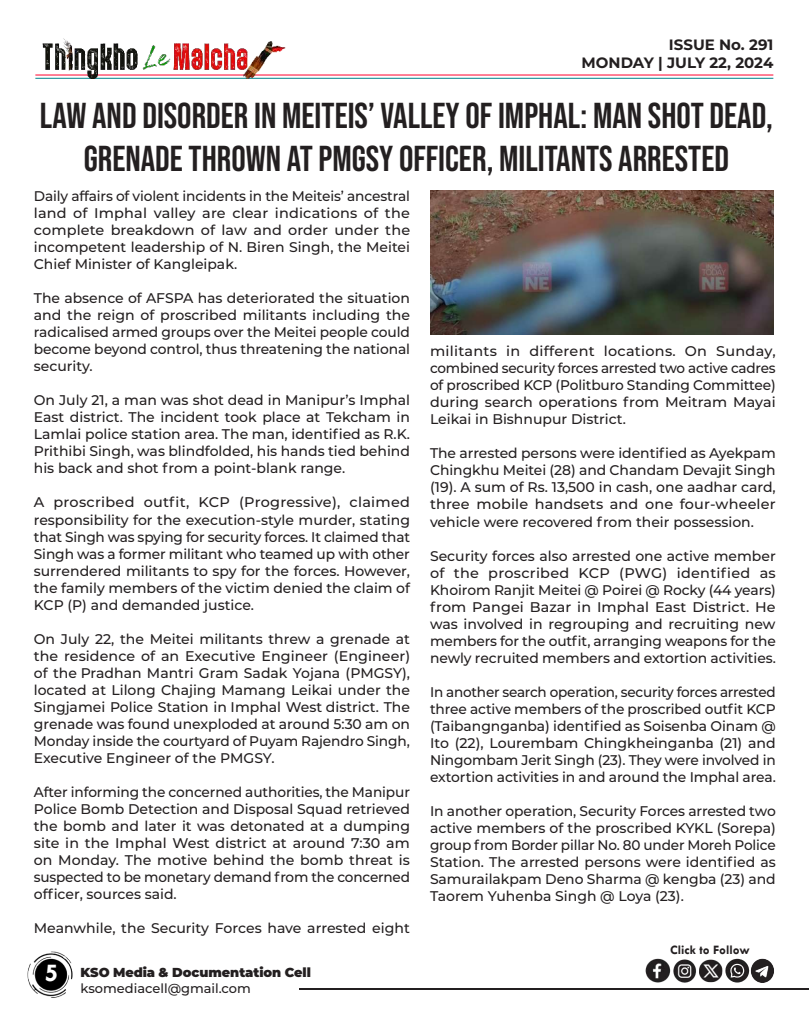
<style>
.page{position:relative;width:810px;height:1013px;background:#fff}
.page>*{position:absolute;margin:0;border:0;box-sizing:border-box;transform-origin:0 0}
.t1{font:36px/43.2px "Bebas Neue";color:#231f20;text-align:center}
.t2{font:700 26px "Tw Cen";color:#fff}
.t3{font:700 15px/18px "Montserrat";color:#231f20;text-align:right}
.t4{font:500 14px/17px "Montserrat";color:#231f20;text-align:justify}
.t5{font:900 13px "Montserrat";letter-spacing:-.005em;color:#231f20}
.t6{font:500 13px "Montserrat";color:#231f20}
.t7{font:700 13px "Tw Cen";color:#231f20}
</style>
<div class="page">
<hr style="left:299px;top:988px;width:509px;height:1px;background:#231f20">
<img style="left:27px;top:951px;width:46px;height:47px">
<hr style="left:35px;top:74px;width:738px;height:1px;background:#ff002d">
<hr style="left:35px;top:78px;width:738px;height:1px;background:#00848b">
<img style="left:35px;top:38px;width:254px;height:41px">
<img style="left:645px;top:958px;width:129px;height:25px">
<img style="left:430px;top:190px;width:344px;height:145px">
<p class="t3" style="left:582px;top:35px;width:193px">ISSUE No. 291<br>MONDAY | JULY 22, 2024</p>
<h1 class="t1" style="left:40px;top:94px;width:734px">LAW AND DISORDER IN MEITEIS’ VALLEY OF IMPHAL: MAN SHOT DEAD,<br>GRENADE THROWN AT PMGSY OFFICER, MILITANTS ARRESTED</h1>
<p class="t4" style="left:34px;top:187px;width:378px">Daily affairs of violent incidents in the Meiteis’ ancestral land of Imphal valley are clear indications of the complete breakdown of law and order under the incompetent leadership of N. Biren Singh, the Meitei Chief Minister of Kangleipak.</p>
<p class="t4" style="left:34px;top:289px;width:378px">The absence of AFSPA has deteriorated the situation and the reign of proscribed militants including the radicalised armed groups over the Meitei people could become beyond control, thus threatening the national security.</p>
<p class="t4" style="left:34px;top:391px;width:378px">On July 21, a man was shot dead in Manipur’s Imphal East district. The incident took place at Tekcham in Lamlai police station area. The man, identified as R.K.<br>Prithibi Singh, was blindfolded, his hands tied behind his back and shot from a point-blank range.</p>
<p class="t4" style="left:34px;top:493px;width:378px">A proscribed outfit, KCP (Progressive), claimed responsibility for the execution-style murder, stating that Singh was spying for security forces. It claimed that Singh was a former militant who teamed up with other surrendered militants to spy for the forces. However, the family members of the victim denied the claim of KCP (P) and demanded justice.</p>
<p class="t4" style="left:34px;top:629px;width:378px">On July 22, the Meitei militants threw a grenade at the residence of an Executive Engineer (Engineer) of the Pradhan Mantri Gram Sadak Yojana (PMGSY), located at Lilong Chajing Mamang Leikai under the Singjamei Police Station in Imphal West district. The grenade was found unexploded at around 5:30 am on Monday inside the courtyard of Puyam Rajendro Singh, Executive Engineer of the PMGSY.</p>
<p class="t4" style="left:34px;top:782px;width:378px">After informing the concerned authorities, the Manipur Police Bomb Detection and Disposal Squad retrieved the bomb and later it was detonated at a dumping site in the Imphal West district at around 7:30 am on Monday. The motive behind the bomb threat is suspected to be monetary demand from the concerned officer, sources said.</p>
<p class="t4" style="left:34px;top:918px;width:378px">Meanwhile, the Security Forces have arrested eight</p>
<p class="t4" style="left:430px;top:342px;width:347px">militants in different locations. On Sunday, combined security forces arrested two active cadres of proscribed KCP (Politburo Standing Committee) during search operations from Meitram Mayai Leikai in Bishnupur District.</p>
<p class="t4" style="left:430px;top:444px;width:347px">The arrested persons were identified as Ayekpam Chingkhu Meitei (28) and Chandam Devajit Singh (19). A sum of Rs. 13,500 in cash, one aadhar card, three mobile handsets and one four-wheeler vehicle were recovered from their possession.</p>
<p class="t4" style="left:430px;top:546px;width:347px">Security forces also arrested one active member of the proscribed KCP (PWG) identified as Khoirom Ranjit Meitei @ Poirei @ Rocky (44 years) from Pangei Bazar in Imphal East District. He was involved in regrouping and recruiting new members for the outfit, arranging weapons for the newly recruited members and extortion activities.</p>
<p class="t4" style="left:430px;top:682px;width:347px">In another search operation, security forces arrested three active members of the proscribed outfit KCP (Taibangnganba) identified as Soisenba Oinam @ Ito (22), Lourembam Chingkheinganba (21) and Ningombam Jerit Singh (23). They were involved in extortion activities in and around the Imphal area.</p>
<p class="t4" style="left:430px;top:801px;width:347px">In another operation, Security Forces arrested two active members of the proscribed KYKL (Sorepa) group from Border pillar No. 80 under Moreh Police Station. The arrested persons were identified as Samurailakpam Deno Sharma @ kengba (23) and Taorem Yuhenba Singh @ Loya (23).</p>
<h2 class="t2" style="left:44px;top:957px;width:15px">5</h2>
<p class="t5" style="left:81px;top:962px;width:232px">KSO Media &amp; Documentation Cell</p>
<p class="t6" style="left:81px;top:978px;width:172px">ksomediacell@gmail.com</p>
<p class="t7" style="left:670px;top:942px;width:81px">Click to Follow</p>
</div>
